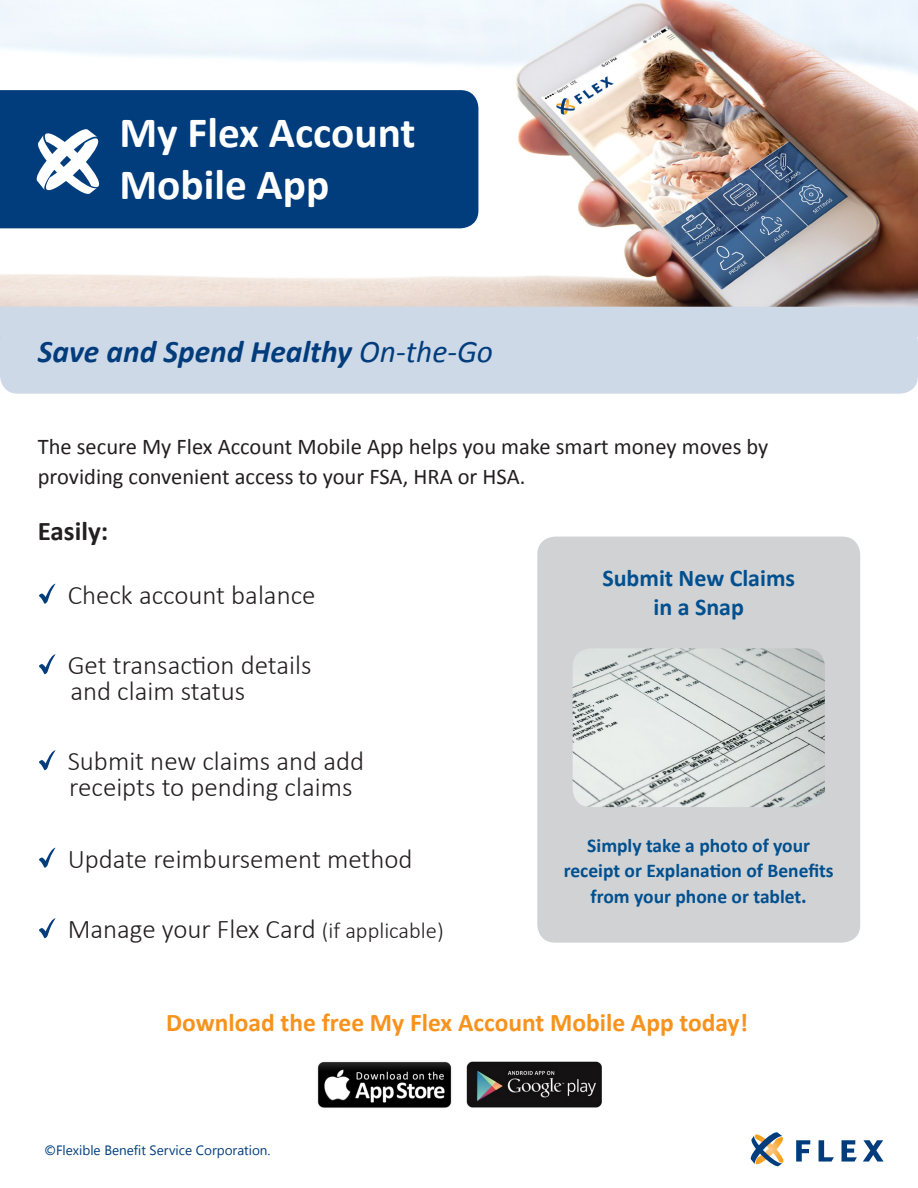
<style>
.page{position:relative;width:918px;height:1188px;background:#fff}
.page>*{position:absolute;margin:0;border:0;box-sizing:border-box;transform-origin:0 0}
.t1{font:700 43.35px/51.9px "Calibri";color:#fff}
.t2{font:italic 700 31.5px "Calibri";color:#013d7d}
.t3{font:300 27px/25.5px "Calibri";color:#231f20}
.t4{font:700 27px "Calibri";color:#231f20}
.t5{font:700 25.5px "Calibri";color:#f7931d}
.t6{font:700 24px/28.8px "Calibri";color:#005090;text-align:center}
.t7{font:22.5px/30px "Calibri";color:#231f20}
.t8{font:700 19.5px/25.5px "Calibri";color:#005090;text-align:center}
.t9{font:13.5px "Segoe UI";color:#013d7d}
.s1{font-weight:400}
.s2{font-size:22.5px}
.s3{font-size:21px}
</style>
<div class="page">
<img style="left:0;top:0;width:918px;height:338px">
<div style="left:0;top:324px;width:918px;height:70px;background:#ced9e7;border-radius:18px"></div>
<div style="left:0;top:307px;width:918px;height:30px;background:#ced9e7"></div>
<svg style="left:750px;top:1132px;width:34px;height:35px"></svg>
<svg style="left:796px;top:1140px;width:14px;height:22px"></svg>
<svg style="left:819px;top:1140px;width:15px;height:22px"></svg>
<svg style="left:842px;top:1140px;width:15px;height:22px"></svg>
<svg style="left:863px;top:1140px;width:21px;height:22px"></svg>
<div style="left:0;top:90px;width:478px;height:138px;background:#013d7d"></div>
<svg style="left:39px;top:584px;width:17px;height:20px"></svg>
<svg style="left:39px;top:654px;width:17px;height:20px"></svg>
<svg style="left:39px;top:750px;width:17px;height:20px"></svg>
<svg style="left:39px;top:848px;width:17px;height:20px"></svg>
<svg style="left:39px;top:918px;width:17px;height:20px"></svg>
<img style="left:317px;top:1061px;width:285px;height:47px">
<div style="left:537px;top:537px;width:323px;height:406px;background:#d1d2d4;border-radius:18px"></div>
<svg style="left:37px;top:129px;width:63px;height:65px"></svg>
<img style="left:573px;top:648px;width:252px;height:159px">
<h1 class="t1" style="left:119px;top:105px;width:298px">My Flex Account<br>Mobile App</h1>
<p class="t2" style="left:38px;top:329px;width:457px">Save and Spend Healthy <span class="s1">On-the-Go</span></p>
<p class="t7" style="left:38px;top:431px;width:732px">The secure My Flex Account Mobile App helps you make smart money moves by providing convenient access to your FSA, HRA or HSA.</p>
<p class="t4" style="left:38px;top:512px;width:72px">Easily:</p>
<p class="t3" style="left:68px;top:582px;width:249px">Check account balance</p>
<p class="t3" style="left:68px;top:652px;width:245px">Get transaction details and claim status</p>
<p class="t3" style="left:68px;top:748px;width:298px">Submit new claims and add receipts to pending claims</p>
<p class="t3" style="left:68px;top:846px;width:346px">Update reimbursement method</p>
<p class="t3" style="left:68px;top:916px;width:378px">Manage your Flex Card <span class="s2">(if applicable)</span></p>
<p class="t6" style="left:602px;top:563px;width:194px">Submit New Claims in a Snap</p>
<p class="t8" style="left:564px;top:832px;width:272px">Simply take a photo of your receipt or Explanation of Benefits from your phone or tablet<span class="s3">.</span></p>
<p class="t5" style="left:166px;top:1004px;width:583px">Download the free My Flex Account Mobile App today!</p>
<p class="t9" style="left:44px;top:1139px;width:228px">©Flexible Benefit Service Corporation.</p>
</div>
